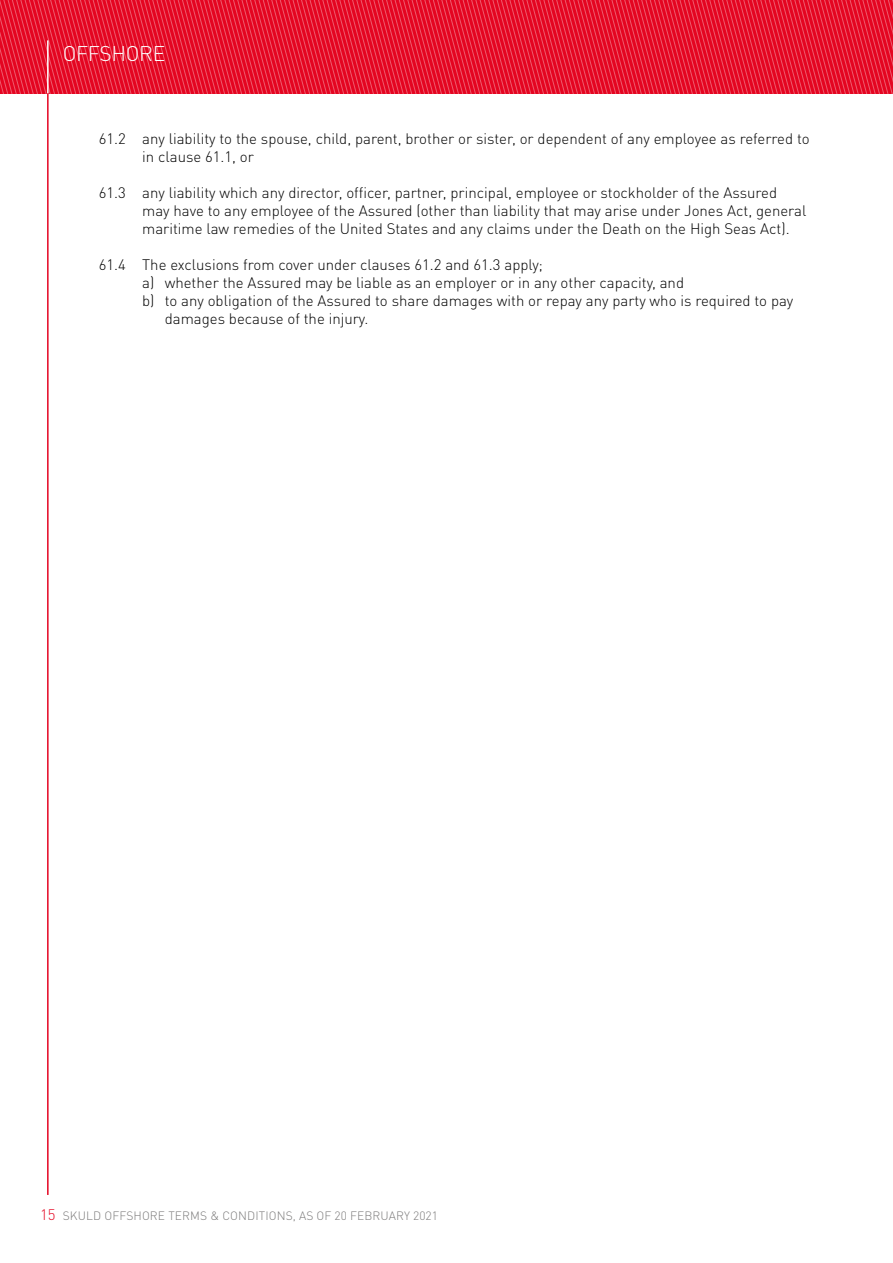
<style>
.page{position:relative;width:893px;height:1263px;background:#fff}
.page>*{position:absolute;margin:0;border:0;box-sizing:border-box;transform-origin:0 0}
.t1{font:300 21px "DINOT";letter-spacing:-.015em;color:#fff}
.t2{font:300 15px/18px "DINOT";color:#000}
.t3{font:300 15px "DINOT";color:#e40521}
.t4{font:300 12px "DINOT";letter-spacing:.01em;color:#7c7b7b}
</style>
<div class="page">
<svg style="left:0;top:0;width:893px;height:94px;background:#e61933"></svg>
<hr style="left:47px;top:40px;width:2px;height:54px;background:#fff">
<hr style="left:47px;top:94px;width:2px;height:1101px;background:#e40521">
<h1 class="t1" style="left:63px;top:41px;width:104px">OFFSHORE</h1>
<p class="t2" style="left:142px;top:129px;width:669px;text-indent:-44px">61.2 any liability to the spouse, child, parent, brother or sister, or dependent of any employee as referred to in clause 61.1, or</p>
<p class="t2" style="left:142px;top:183px;width:666px;text-indent:-44px">61.3 any liability which any director, officer, partner, principal, employee or stockholder of the Assured may have to any employee of the Assured (other than liability that may arise under Jones Act, general maritime law remedies of the United States and any claims under the Death on the High Seas Act).</p>
<p class="t2" style="left:99px;top:255px;width:446px">61.4 The exclusions from cover under clauses 61.2 and 61.3 apply;</p>
<p class="t2" style="left:142px;top:273px;width:543px">a) whether the Assured may be liable as an employer or in any other capacity, and</p>
<p class="t2" style="left:142px;top:291px;width:653px">b) to any obligation of the Assured to share damages with or repay any party who is required to pay</p>
<p class="t2" style="left:165px;top:309px;width:205px">damages because of the injury.</p>
<p class="t3" style="left:40px;top:1206px;width:17px">15</p>
<p class="t4" style="left:63px;top:1209px;width:377px">SKULD OFFSHORE TERMS &amp; CONDITIONS, AS OF 20 FEBRUARY 2021</p>
</div>
